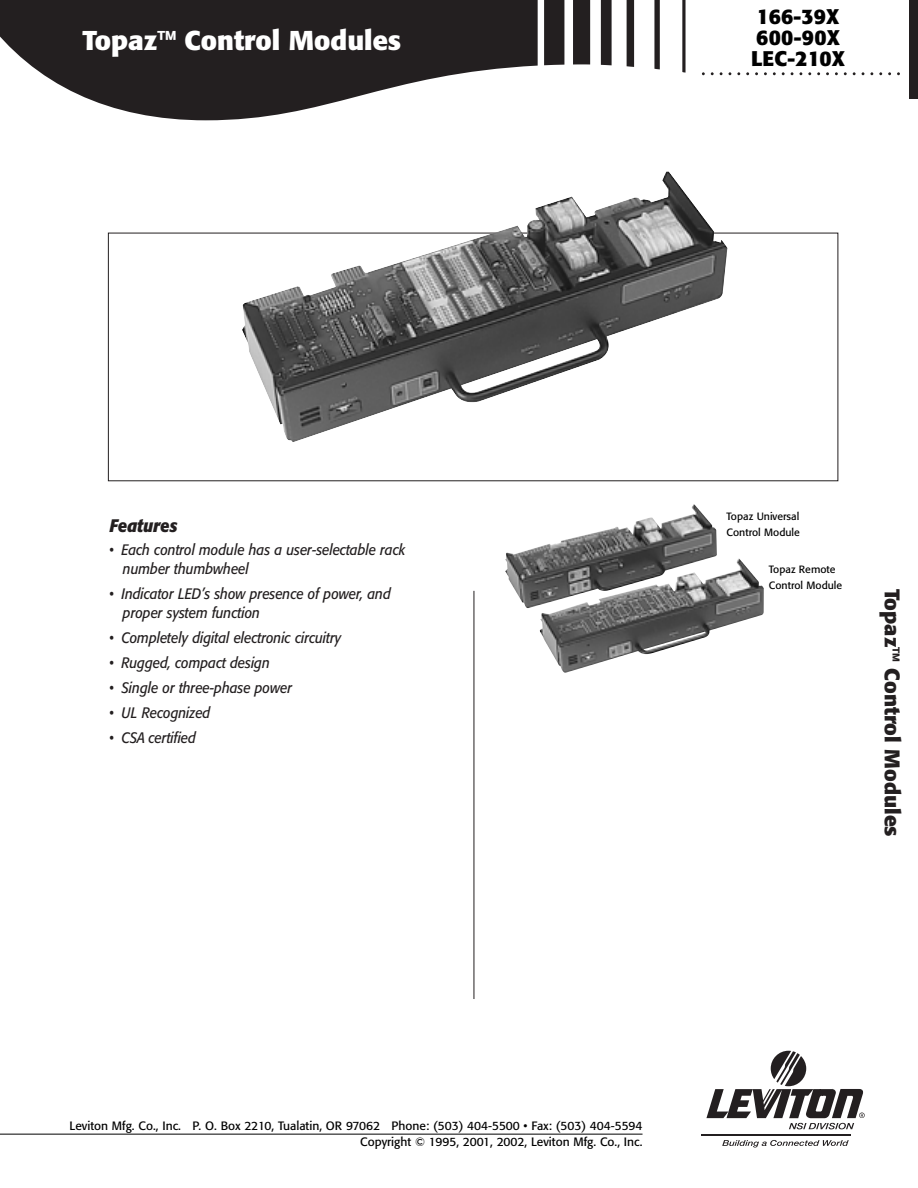
<style>
.page{position:relative;width:918px;height:1188px;background:#fff}
.page>*{position:absolute;margin:0;border:0;box-sizing:border-box;transform-origin:0 0}
.t1{font:700 27px "Formata";color:#fff}
.t2{font:700 21px/21px "Formata";color:#000}
.t3{font:700 21px "Formata";color:#231f20}
.t4{font:italic 700 18px "Formata";letter-spacing:-.005em;color:#231f20;scale:.9 1}
.t5{font:italic 15px/19.5px "Formata";letter-spacing:-.005em;color:#231f20;scale:.9 1}
.t6{font:12px/16.5px "Formata";color:#000;text-align:right}
.t7{font:10.5px/16.5px "Formata";color:#000}
</style>
<div class="page">
<hr style="left:474px;top:591px;width:1px;height:408px;background:#231f20">
<img style="left:242px;top:171px;width:485px;height:271px">
<img style="left:505px;top:504px;width:259px;height:169px">
<svg style="left:722px;top:1140px;width:127px;height:8px"></svg>
<svg style="left:706px;top:1051px;width:159px;height:78px"></svg>
<hr style="left:701px;top:1134px;width:149px;height:1px;background:#231f20">
<hr style="left:0;top:1134px;width:643px;height:1px;background:#000">
<svg style="left:627px;top:0;width:7px;height:67px"></svg>
<svg style="left:573px;top:0;width:17px;height:65px"></svg>
<svg style="left:601px;top:0;width:11px;height:65px"></svg>
<svg style="left:544px;top:0;width:20px;height:65px"></svg>
<svg style="left:0;top:0;width:538px;height:120px;fill:#231f20"></svg>
<svg style="left:654px;top:0;width:6px;height:69px"></svg>
<svg style="left:682px;top:0;width:4px;height:73px"></svg>
<div style="left:909px;top:0;width:9px;height:98px;background:#231f20"></div>
<h1 class="t1" style="left:83px;top:28px;width:320px">Topaz™ Control Modules</h1>
<h2 class="t2" style="left:751px;top:7px;width:95px">166-39X<br>600-90X<br>LEC-210X</h2>
<p class="t4" style="left:110px;top:517px;width:77px">Features</p>
<p class="t5" style="left:123px;top:541px;width:315px;text-indent:-13px">• Each control module has a user-selectable rack number thumbwheel</p>
<p class="t5" style="left:123px;top:585px;width:299px;text-indent:-13px">• Indicator LED’s show presence of power, and proper system function</p>
<p class="t5" style="left:110px;top:629px;width:259px">• Completely digital electronic circuitry</p>
<p class="t5" style="left:110px;top:654px;width:180px">• Rugged, compact design</p>
<p class="t5" style="left:110px;top:679px;width:204px">• Single or three-phase power</p>
<p class="t5" style="left:110px;top:704px;width:114px">• UL Recognized</p>
<p class="t5" style="left:110px;top:729px;width:98px">• CSA certified</p>
<p class="t7" style="left:727px;top:509px;width:75px">Topaz Universal<br>Control Module</p>
<p class="t7" style="left:769px;top:561px;width:75px">Topaz Remote<br>Control Module</p>
<h2 class="t3" style="left:902px;top:589px;width:250px;rotate:90deg">Topaz™ Control Modules</h2>
<p class="t6" style="left:70px;top:1118px;width:574px">Leviton Mfg. Co., Inc. P. O. Box 2210, Tualatin, OR 97062 Phone: (503) 404-5500 • Fax: (503) 404-5594<br>Copyright © 1995, 2001, 2002, Leviton Mfg. Co., Inc.</p>
</div>
